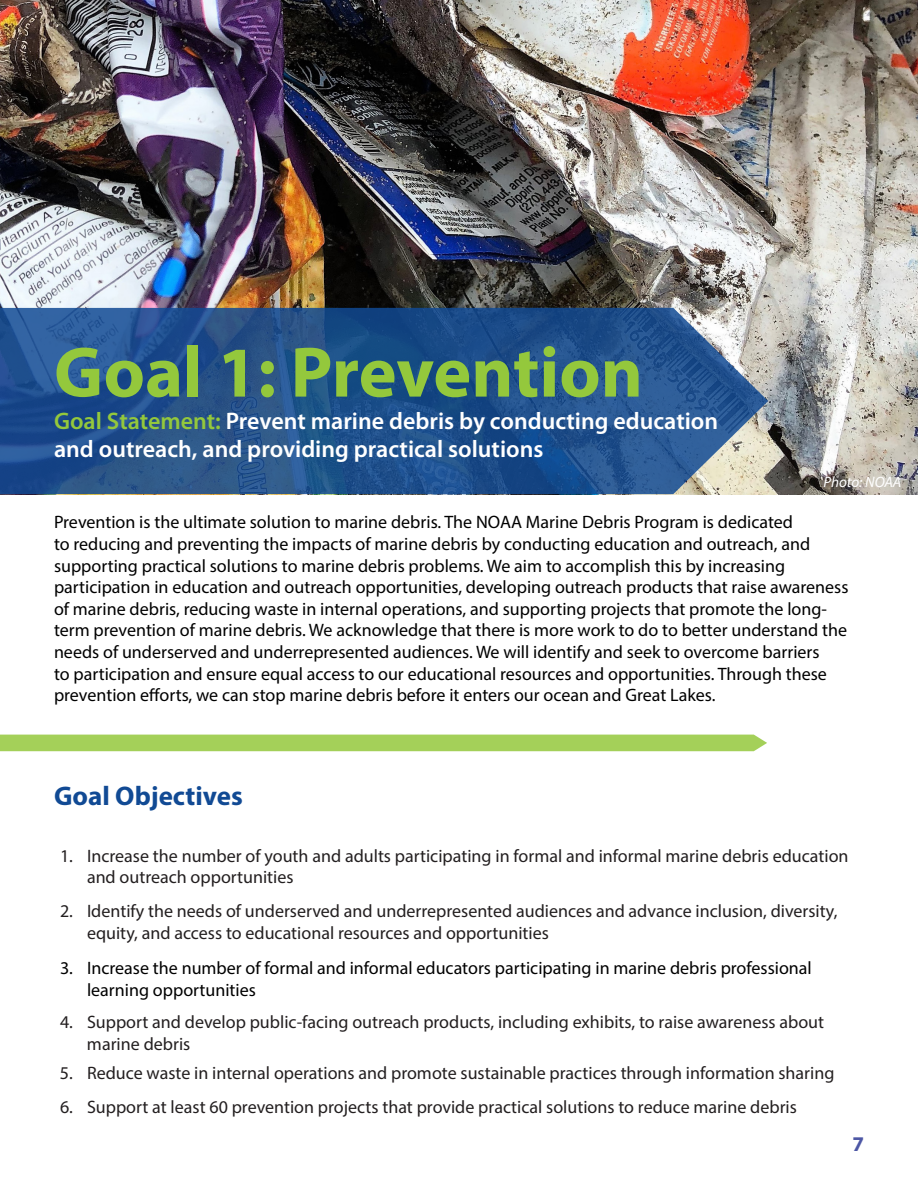
<style>
.page{position:relative;width:918px;height:1188px;background:#fff}
.page>*{position:absolute;margin:0;border:0;box-sizing:border-box;transform-origin:0 0}
.Header_Style{font:700 72px "Myriad Pro";color:#94c83c}
.t1{font:700 27px "Myriad Pro";color:#114a94}
.t2{font:600 24px/28.8px "Myriad Pro";color:#fff}
.t3{font:700 21px "Myriad Pro";color:#4d57a5}
.t4{font:18px/21.6px "Myriad Pro";color:#000}
.t5{font:18px/21.6px "Myriad Pro";color:#231f20}
.Header_Style-2{font:italic 15px "Myriad Pro";letter-spacing:-.005em;color:#fff}
.s1{color:#94c83c}
</style>
<div class="page">
<img style="left:0;top:0;width:918px;height:494px">
<svg style="left:0;top:308px;width:768px;height:186px;background:#2c598f"></svg>
<div style="left:0;top:735px;width:767px;height:16px;background:#a4d059"></div>
<p class="Header_Style" style="left:54px;top:325px;width:590px">Goal 1: Prevention</p>
<p class="t2" style="left:54px;top:406px;width:666px"><span class="s1">Goal Statement:</span> Prevent marine debris by conducting education and outreach, and providing practical solutions</p>
<p class="Header_Style-2" style="left:823px;top:472px;width:80px">Photo: NOAA</p>
<p class="t4" style="left:54px;top:511px;width:796px">Prevention is the ultimate solution to marine debris. The NOAA Marine Debris Program is dedicated<br>to reducing and preventing the impacts of marine debris by conducting education and outreach, and supporting practical solutions to marine debris problems. We aim to accomplish this by increasing participation in education and outreach opportunities, developing outreach products that raise awareness of marine debris, reducing waste in internal operations, and supporting projects that promote the long&shy;term prevention of marine debris. We acknowledge that there is more work to do to better understand the needs of underserved and underrepresented audiences. We will identify and seek to overcome barriers<br>to participation and ensure equal access to our educational resources and opportunities. Through these prevention efforts, we can stop marine debris before it enters our ocean and Great Lakes.</p>
<p class="t1" style="left:54px;top:778px;width:190px">Goal Objectives</p>
<p class="t5" style="left:87px;top:845px;width:763px;text-indent:-27px">1. Increase the number of youth and adults participating in formal and informal marine debris education and outreach opportunities</p>
<p class="t5" style="left:87px;top:900px;width:752px;text-indent:-27px">2. Identify the needs of underserved and underrepresented audiences and advance inclusion, diversity, equity, and access to educational resources and opportunities</p>
<p class="t4" style="left:87px;top:957px;width:726px;text-indent:-27px">3. Increase the number of formal and informal educators participating in marine debris professional learning opportunities</p>
<p class="t5" style="left:87px;top:1011px;width:739px;text-indent:-27px">4. Support and develop public-facing outreach products, including exhibits, to raise awareness about marine debris</p>
<p class="t5" style="left:60px;top:1062px;width:776px">5. Reduce waste in internal operations and promote sustainable practices through information sharing</p>
<p class="t5" style="left:60px;top:1096px;width:738px">6. Support at least 60 prevention projects that provide practical solutions to reduce marine debris</p>
<p class="t3" style="left:852px;top:1130px;width:13px">7</p>
</div>
